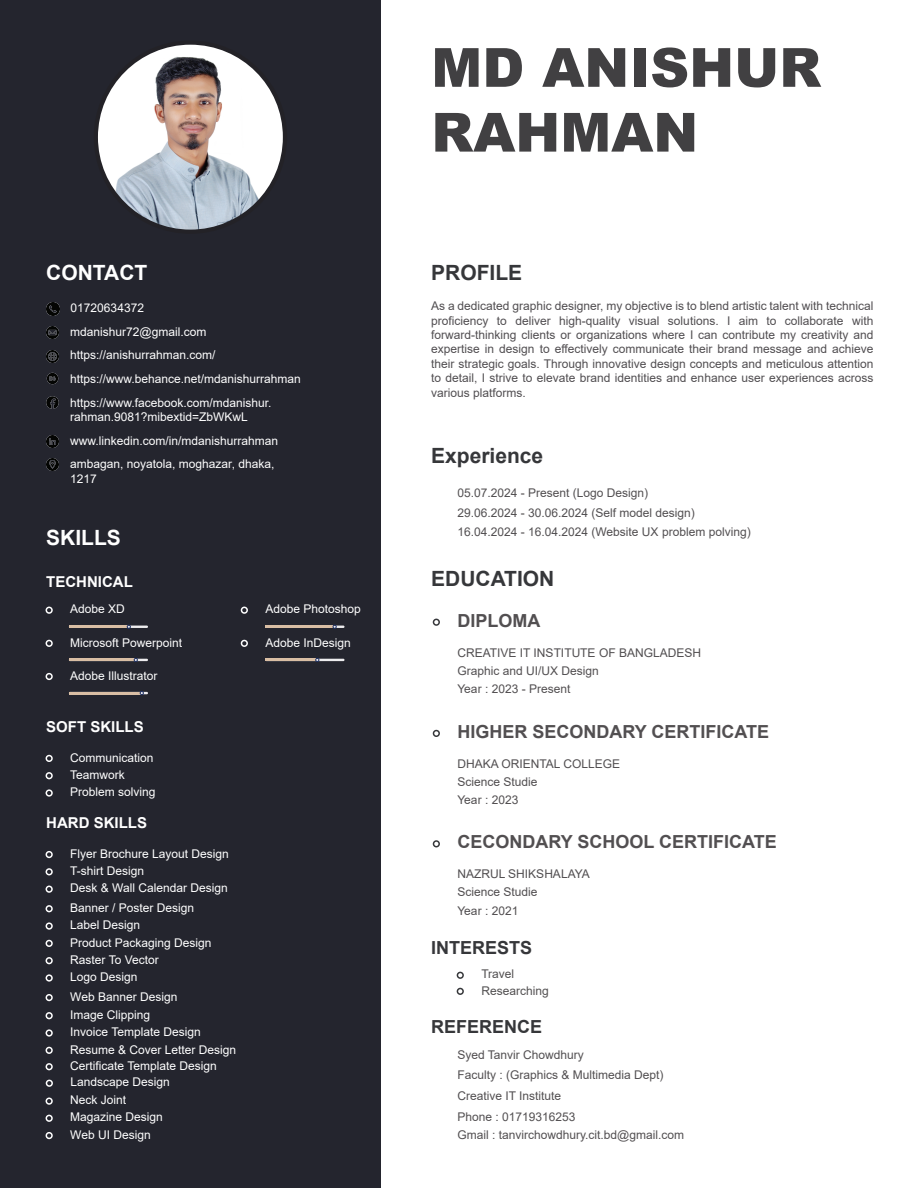
<style>
.page{position:relative;width:918px;height:1188px;background:#fff}
.page>*{position:absolute;margin:0;border:0;box-sizing:border-box;transform-origin:0 0}
.t1{font:900 54px/64.8px "Arial";color:#414042}
.t2{font:700 21px "Arial";color:#36373a}
.t3{font:700 21px "Arial";color:#fff}
.t4{font:700 18px "Arial";color:#524f51}
.t5{font:700 18px "Arial";color:#36373a}
.t6{font:700 15px "Arial";color:#fff}
.t7{font:12px/17.2px "Arial";color:#fff}
.t8{font:12px/14.4px "Arial";color:#514e51;text-align:justify}
.t9{font:12px/18.3px "Arial";color:#524f51}
.t10{font:12px/16px "Arial";color:#525051}
</style>
<div class="page">
<div style="left:0;top:0;width:381px;height:1188px;background:#24252e"></div>
<svg style="left:94px;top:40px;width:193px;height:194px"></svg>
<img style="left:98px;top:45px;width:185px;height:185px;border-radius:92px">
<svg style="left:46px;top:435px;width:12px;height:13px"></svg>
<svg style="left:46px;top:396px;width:12px;height:12px"></svg>
<svg style="left:46px;top:326px;width:12px;height:13px"></svg>
<svg style="left:46px;top:302px;width:13px;height:13px"></svg>
<svg style="left:46px;top:373px;width:12px;height:12px"></svg>
<svg style="left:46px;top:350px;width:12px;height:12px"></svg>
<svg style="left:46px;top:458px;width:12px;height:12px"></svg>
<div style="left:46px;top:755px;width:7px;height:7px;border:2px solid #fff;border-radius:50%"></div>
<div style="left:46px;top:772px;width:7px;height:7px;border:2px solid #fff;border-radius:50%"></div>
<div style="left:46px;top:789px;width:7px;height:8px;border:2px solid #fff;border-radius:50%"></div>
<div style="left:46px;top:607px;width:7px;height:7px;border:2px solid #fff;border-radius:50%"></div>
<div style="left:46px;top:640px;width:7px;height:7px;border:2px solid #fff;border-radius:50%"></div>
<div style="left:46px;top:673px;width:7px;height:7px;border:2px solid #fff;border-radius:50%"></div>
<div style="left:241px;top:607px;width:7px;height:7px;border:2px solid #fff;border-radius:50%"></div>
<div style="left:241px;top:640px;width:7px;height:7px;border:2px solid #fff;border-radius:50%"></div>
<div style="left:433px;top:619px;width:7px;height:7px;border:2px solid #36373a;border-radius:50%"></div>
<div style="left:46px;top:1098px;width:7px;height:7px;border:2px solid #fff;border-radius:50%"></div>
<div style="left:46px;top:1115px;width:7px;height:7px;border:2px solid #fff;border-radius:50%"></div>
<div style="left:46px;top:1132px;width:7px;height:7px;border:2px solid #fff;border-radius:50%"></div>
<div style="left:46px;top:851px;width:7px;height:7px;border:2px solid #fff;border-radius:50%"></div>
<div style="left:46px;top:868px;width:7px;height:7px;border:2px solid #fff;border-radius:50%"></div>
<div style="left:46px;top:886px;width:7px;height:7px;border:2px solid #fff;border-radius:50%"></div>
<div style="left:46px;top:905px;width:7px;height:7px;border:2px solid #fff;border-radius:50%"></div>
<div style="left:46px;top:922px;width:7px;height:8px;border:2px solid #fff;border-radius:50%"></div>
<div style="left:46px;top:940px;width:7px;height:7px;border:2px solid #fff;border-radius:50%"></div>
<div style="left:46px;top:957px;width:7px;height:7px;border:2px solid #fff;border-radius:50%"></div>
<div style="left:46px;top:974px;width:7px;height:8px;border:2px solid #fff;border-radius:50%"></div>
<div style="left:46px;top:994px;width:7px;height:7px;border:2px solid #fff;border-radius:50%"></div>
<div style="left:46px;top:1012px;width:7px;height:7px;border:2px solid #fff;border-radius:50%"></div>
<div style="left:46px;top:1029px;width:7px;height:8px;border:2px solid #fff;border-radius:50%"></div>
<div style="left:46px;top:1047px;width:7px;height:7px;border:2px solid #fff;border-radius:50%"></div>
<div style="left:46px;top:1063px;width:7px;height:7px;border:2px solid #fff;border-radius:50%"></div>
<div style="left:46px;top:1080px;width:7px;height:7px;border:2px solid #fff;border-radius:50%"></div>
<div style="left:433px;top:730px;width:7px;height:7px;border:2px solid #36373a;border-radius:50%"></div>
<div style="left:457px;top:972px;width:7px;height:7px;border:2px solid #36373a;border-radius:50%"></div>
<div style="left:457px;top:988px;width:7px;height:7px;border:2px solid #36373a;border-radius:50%"></div>
<div style="left:433px;top:840px;width:7px;height:7px;border:2px solid #36373a;border-radius:50%"></div>
<hr style="left:69px;top:626px;width:79px;height:2px;background:#edecee">
<hr style="left:69px;top:626px;width:59px;height:2px;background:#d9bea4">
<svg style="left:127px;top:625px;width:4px;height:4px"></svg>
<hr style="left:265px;top:626px;width:80px;height:2px;background:#edecee">
<hr style="left:265px;top:626px;width:68px;height:2px;background:#d9bea4">
<svg style="left:333px;top:625px;width:4px;height:4px"></svg>
<hr style="left:265px;top:659px;width:80px;height:2px;background:#edecee">
<hr style="left:265px;top:659px;width:51px;height:2px;background:#d9bea4">
<svg style="left:315px;top:658px;width:4px;height:4px"></svg>
<hr style="left:69px;top:659px;width:79px;height:2px;background:#edecee">
<hr style="left:69px;top:659px;width:66px;height:2px;background:#d9bea4">
<svg style="left:134px;top:658px;width:4px;height:4px"></svg>
<hr style="left:69px;top:692px;width:79px;height:2px;background:#edecee">
<hr style="left:69px;top:692px;width:71px;height:2px;background:#d9bea4">
<svg style="left:140px;top:691px;width:4px;height:4px"></svg>
<h2 class="t3" style="left:46px;top:258px;width:103px">CONTACT</h2>
<p class="t7" style="left:71px;top:299px;width:75px">01720634372</p>
<p class="t7" style="left:70px;top:323px;width:138px">mdanishur72@gmail.com</p>
<p class="t7" style="left:70px;top:346px;width:147px">https://anishurrahman.com/</p>
<p class="t7" style="left:70px;top:370px;width:232px">https://www.behance.net/mdanishurrahman</p>
<p class="t7" style="left:70px;top:395px;width:203px;line-height:14.4px">https://www.facebook.com/mdanishur. rahman.9081?mibextid=ZbWKwL</p>
<p class="t7" style="left:70px;top:432px;width:210px">www.linkedin.com/in/mdanishurrahman</p>
<p class="t7" style="left:70px;top:457px;width:206px;line-height:14.4px">ambagan, noyatola, moghazar, dhaka,<br>1217</p>
<h2 class="t3" style="left:46px;top:523px;width:76px">SKILLS</h2>
<p class="t6" style="left:46px;top:571px;width:88px">TECHNICAL</p>
<p class="t7" style="left:70px;top:600px;width:56px">Adobe XD</p>
<p class="t7" style="left:70px;top:634px;width:114px">Microsoft Powerpoint</p>
<p class="t7" style="left:70px;top:667px;width:89px">Adobe Illustrator</p>
<p class="t6" style="left:46px;top:716px;width:99px">SOFT SKILLS</p>
<p class="t7" style="left:70px;top:749px;width:85px">Communication</p>
<p class="t7" style="left:70px;top:766px;width:87px">Teamwork<br>Problem solving</p>
<p class="t6" style="left:46px;top:812px;width:102px">HARD SKILLS</p>
<p class="t7" style="left:70px;top:845px;width:160px">Flyer Brochure Layout Design<br>T-shirt Design<br>Desk &amp; Wall Calendar Design</p>
<p class="t7" style="left:70px;top:899px;width:143px">Banner / Poster Design<br>Label Design<br>Product Packaging Design<br>Raster To Vector<br>Logo Design</p>
<p class="t7" style="left:70px;top:988px;width:168px">Web Banner Design<br>Image Clipping<br>Invoice Template Design<br>Resume &amp; Cover Letter Design<br>Certificate Template Design<br>Landscape Design</p>
<p class="t7" style="left:70px;top:1091px;width:94px">Neck Joint<br>Magazine Design<br>Web UI Design</p>
<p class="t7" style="left:265px;top:600px;width:97px">Adobe Photoshop</p>
<p class="t7" style="left:265px;top:634px;width:87px">Adobe InDesign</p>
<h1 class="t1" style="left:431px;top:33px;width:391px">MD ANISHUR<br>RAHMAN</h1>
<h2 class="t2" style="left:431px;top:258px;width:93px">PROFILE</h2>
<p class="t8" style="left:431px;top:299px;width:444px">As a dedicated graphic designer, my objective is to blend artistic talent with technical proficiency to deliver high-quality visual solutions. I aim to collaborate with forward-thinking clients or organizations where I can contribute my creativity and expertise in design to effectively communicate their brand message and achieve their strategic goals. Through innovative design concepts and meticulous attention to detail, I strive to elevate brand identities and enhance user experiences across various platforms.</p>
<h2 class="t2" style="left:431px;top:441px;width:114px">Experience</h2>
<p class="t9" style="left:457px;top:484px;width:192px">05.07.2024 - Present (Logo Design)</p>
<p class="t9" style="left:457px;top:523px;width:295px">16.04.2024 - 16.04.2024 (Website UX problem polving)</p>
<p class="t9" style="left:457px;top:503px;width:239px">29.06.2024 - 30.06.2024 (Self model design)</p>
<h2 class="t2" style="left:431px;top:564px;width:125px">EDUCATION</h2>
<h3 class="t4" style="left:457px;top:608px;width:84px">DIPLOMA</h3>
<p class="t9" style="left:457px;top:643px;width:245px">CREATIVE IT INSTITUTE OF BANGLADESH<br>Graphic and UI/UX Design<br>Year : 2023 - Present</p>
<h3 class="t4" style="left:457px;top:719px;width:313px">HIGHER SECONDARY CERTIFICATE</h3>
<p class="t9" style="left:457px;top:754px;width:164px">DHAKA ORIENTAL COLLEGE<br>Science Studie<br>Year : 2023</p>
<h3 class="t4" style="left:457px;top:829px;width:321px">CECONDARY SCHOOL CERTIFICATE</h3>
<p class="t9" style="left:457px;top:865px;width:134px">NAZRUL SHIKSHALAYA<br>Science Studie<br>Year : 2021</p>
<h3 class="t5" style="left:431px;top:935px;width:103px">INTERESTS</h3>
<p class="t10" style="left:481px;top:966px;width:69px">Travel<br>Researching</p>
<h3 class="t5" style="left:431px;top:1014px;width:113px">REFERENCE</h3>
<p class="t9" style="left:457px;top:1045px;width:208px;line-height:20.4px">Syed Tanvir Chowdhury<br>Faculty : (Graphics &amp; Multimedia Dept)<br>Creative IT Institute<br>Phone : 01719316253</p>
<p class="t9" style="left:457px;top:1125px;width:228px">Gmail : tanvirchowdhury.cit.bd@gmail.com</p>
</div>
